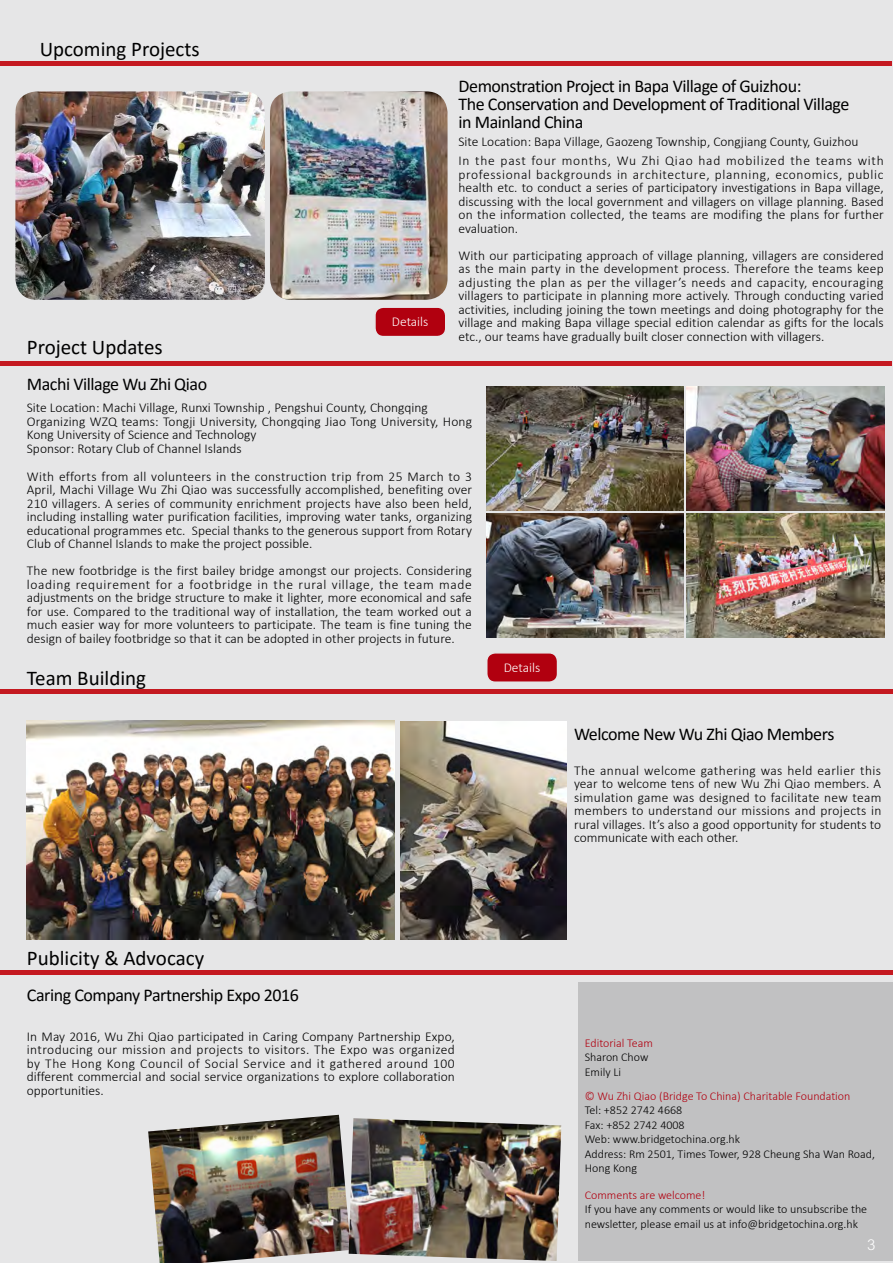
<style>
.page{position:relative;width:893px;height:1263px;background:#e6e6e7}
.page>*{position:absolute;margin:0;border:0;box-sizing:border-box;transform-origin:0 0}
.t1{font:21px "Calibri";color:#000}
.t2{font:18px/18px "Calibri";letter-spacing:-.025em;color:#000}
.t3{font:300 15px "M Hei HK";color:#fff}
.t4{font:300 13.5px/13.5px "Calibri";color:#000;text-align:justify}
.t5{font:300 13.5px "Calibri";color:#fff}
.t6{font:300 12px/14.4px "Calibri";color:#000}
.t7{font:300 12px "Calibri";color:#b1000f}
</style>
<div class="page">
<div style="left:578px;top:982px;width:315px;height:279px;background:#c1c1c2"></div>
<img style="left:148px;top:1115px;width:203px;height:148px">
<img style="left:486px;top:387px;width:197px;height:124px">
<img style="left:486px;top:514px;width:197px;height:124px">
<img style="left:687px;top:387px;width:197px;height:124px">
<img style="left:687px;top:514px;width:197px;height:124px">
<img style="left:27px;top:721px;width:367px;height:218px">
<img style="left:400px;top:721px;width:167px;height:218px">
<img style="left:349px;top:1118px;width:212px;height:143px">
<img style="left:15px;top:91px;width:250px;height:209px">
<img style="left:270px;top:91px;width:178px;height:209px">
<div style="left:487px;top:653px;width:70px;height:29px;background:#b1000f;border-radius:9px"></div>
<div style="left:486px;top:652px;width:72px;height:31px;border:2px solid #e6e6e7;border-radius:9px"></div>
<div style="left:375px;top:307px;width:71px;height:30px;background:#b1000f;border-radius:9px"></div>
<div style="left:374px;top:306px;width:72px;height:31px;border:2px solid #e6e6e7;border-radius:9px"></div>
<hr style="left:0;top:62px;width:891px;height:4px;background:#c41920">
<hr style="left:0;top:361px;width:891px;height:4px;background:#c41920">
<hr style="left:0;top:690px;width:893px;height:4px;background:#c41920">
<div style="left:0;top:970px;width:893px;height:5px;background:#c41920"></div>
<h1 class="t1" style="left:40px;top:34px;width:162px">Upcoming Projects</h1>
<h1 class="t1" style="left:27px;top:333px;width:137px">Project Updates</h1>
<h2 class="t2" style="left:27px;top:374px;width:182px">Machi Village Wu Zhi Qiao</h2>
<p class="t5" style="left:392px;top:313px;width:38px">Details</p>
<h2 class="t2" style="left:459px;top:77px;width:392px">Demonstration Project in Bapa Village of Guizhou:<br>The Conservation and Development of Traditional Village in Mainland China</h2>
<p class="t4" style="left:459px;top:132px;width:427px;line-height:19.2px">Site Location: Bapa Village, Gaozeng Township, Congjiang County, Guizhou<br>In the past four months, Wu Zhi Qiao had mobilized the teams with</p>
<p class="t4" style="left:459px;top:167px;width:427px">professional backgrounds in architecture, planning, economics, public health etc. to conduct a series of participatory investigations in Bapa village, discussing with the local government and villagers on village planning. Based on the information collected, the teams are modifing the plans for further evaluation.</p>
<p class="t4" style="left:459px;top:248px;width:427px">With our participating approach of village planning, villagers are considered as the main party in the development process. Therefore the teams keep adjusting the plan as per the villager’s needs and capacity, encouraging villagers to participate in planning more actively. Through conducting varied activities, including joining the town meetings and doing photography for the village and making Bapa village special edition calendar as gifts for the locals etc., our teams have gradually built closer connection with villagers.</p>
<p class="t4" style="left:27px;top:401px;width:447px;text-align:left">Site Location: Machi Village, Runxi Township , Pengshui County, Chongqing Organizing WZQ teams: Tongji University, Chongqing Jiao Tong University, Hong Kong University of Science and Technology<br>Sponsor: Rotary Club of Channel Islands</p>
<p class="t4" style="left:27px;top:469px;width:447px">With efforts from all volunteers in the construction trip from 25 March to 3<br>April, Machi Village Wu Zhi Qiao was successfully accomplished, benefiting over 210 villagers. A series of community enrichment projects have also been held, including installing water purification facilities, improving water tanks, organizing educational programmes etc. Special thanks to the generous support from Rotary Club of Channel Islands to make the project possible.</p>
<p class="t4" style="left:27px;top:564px;width:447px">The new footbridge is the first bailey bridge amongst our projects. Considering loading requirement for a footbridge in the rural village, the team made adjustments on the bridge structure to make it lighter, more economical and safe for use. Compared to the traditional way of installation, the team worked out a much easier way for more volunteers to participate. The team is fine tuning the design of bailey footbridge so that it can be adopted in other projects in future.</p>
<h1 class="t1" style="left:27px;top:663px;width:121px">Team Building</h1>
<p class="t5" style="left:504px;top:659px;width:38px">Details</p>
<h2 class="t2" style="left:574px;top:725px;width:262px">Welcome New Wu Zhi Qiao Members</h2>
<p class="t4" style="left:574px;top:763px;width:309px">The annual welcome gathering was held earlier this year to welcome tens of new Wu Zhi Qiao members. A simulation game was designed to facilitate new team members to understand our missions and projects in rural villages. It’s also a good opportunity for students to communicate with each other.</p>
<h1 class="t1" style="left:27px;top:944px;width:179px">Publicity &amp; Advocacy</h1>
<h2 class="t2" style="left:27px;top:986px;width:274px">Caring Company Partnership Expo 2016</h2>
<p class="t4" style="left:27px;top:1029px;width:430px">In May 2016, Wu Zhi Qiao participated in Caring Company Partnership Expo, introducing our mission and projects to visitors. The Expo was organized by The Hong Kong Council of Social Service and it gathered around 100 different commercial and social service organizations to explore collaboration opportunities.</p>
<p class="t7" style="left:585px;top:1035px;width:70px">Editorial Team</p>
<p class="t6" style="left:585px;top:1050px;width:65px">Sharon Chow<br>Emily Li</p>
<p class="t7" style="left:585px;top:1088px;width:267px">© Wu Zhi Qiao (Bridge To China) Charitable Foundation</p>
<p class="t6" style="left:585px;top:1103px;width:292px">Tel: +852 2742 4668<br>Fax: +852 2742 4008<br>Web: www.bridgetochina.org.hk<br>Address: Rm 2501, Times Tower, 928 Cheung Sha Wan Road,<br>Hong Kong</p>
<p class="t7" style="left:585px;top:1187px;width:122px">Comments are welcome!</p>
<p class="t6" style="left:585px;top:1202px;width:284px">If you have any comments or would like to unsubscribe the newsletter, please email us at info@bridgetochina.org.hk</p>
<p class="t3" style="left:867px;top:1234px;width:10px">3</p>
</div>
